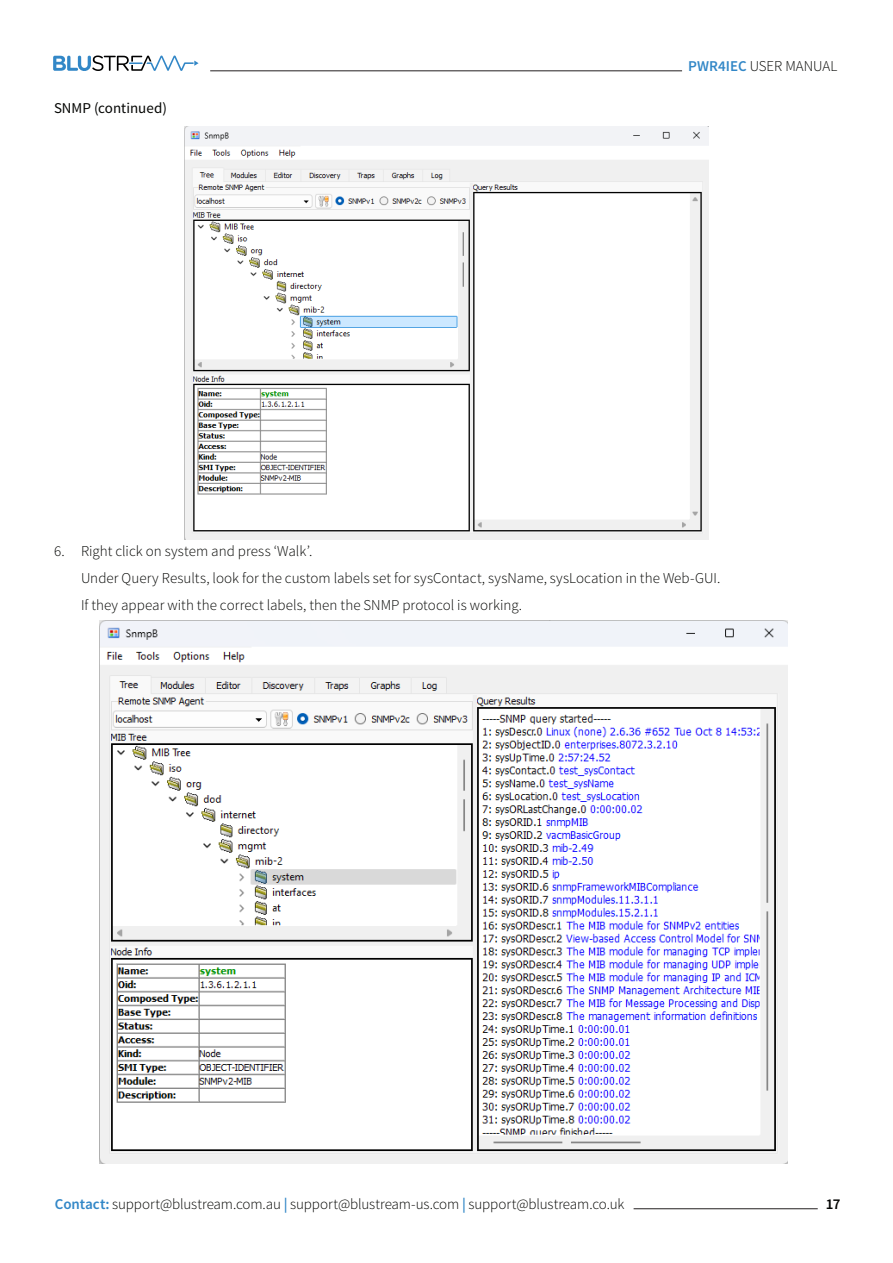
<style>
.page{position:relative;width:893px;height:1263px;background:#fff}
.page>*{position:absolute;margin:0;border:0;box-sizing:border-box;transform-origin:0 0}
.Bodycopy_2{font:300 15px "Source Sans Pro";color:#040503}
.Bodycopy_2-2{font:15px "Source Sans Pro";color:#040503}
.t1{font:600 15px "Source Sans Pro";color:#040503}
.s1{font-weight:600;color:#3287c7}
</style>
<div class="page">
<hr style="left:210px;top:71px;width:472px;height:1px;background:#231f20">
<svg style="left:53px;top:55px;width:146px;height:16px"></svg>
<hr style="left:634px;top:1208px;width:184px;height:1px;background:#231f20">
<img style="left:184px;top:126px;width:525px;height:413px">
<img style="left:99px;top:620px;width:689px;height:543px">
<p class="Bodycopy_2-2" style="left:54px;top:99px;width:114px">SNMP (continued)</p>
<p class="Bodycopy_2" style="left:688px;top:57px;width:151px"><span class="s1">PWR4IEC</span> USER MANUAL</p>
<p class="Bodycopy_2" style="left:54px;top:541px;width:260px">6. Right click on system and press ‘Walk’.</p>
<p class="Bodycopy_2" style="left:81px;top:569px;width:641px">Under Query Results, look for the custom labels set for sysContact, sysName, sysLocation in the Web-GUI.</p>
<p class="Bodycopy_2" style="left:81px;top:596px;width:443px">If they appear with the correct labels, then the SNMP protocol is working.</p>
<p class="Bodycopy_2" style="left:55px;top:1195px;width:571px"><span class="s1">Contact:</span> support@blustream.com.au <span class="s1">|</span> support@blustream-us.com <span class="s1">|</span> support@blustream.co.uk</p>
<p class="t1" style="left:826px;top:1194px;width:16px">17</p>
</div>
